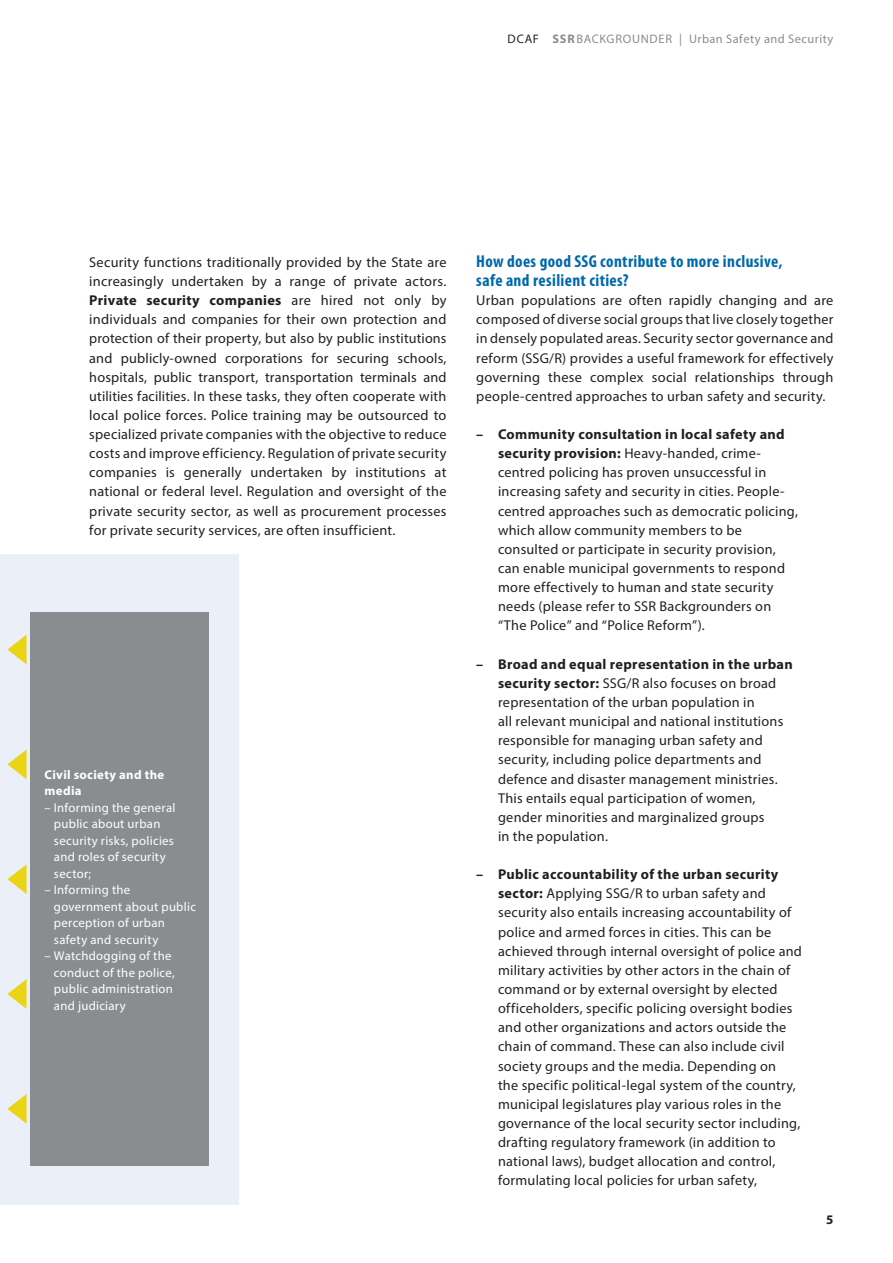
<style>
.page{position:relative;width:893px;height:1263px;background:#fff}
.page>*{position:absolute;margin:0;border:0;box-sizing:border-box;transform-origin:0 0}
._1_Titel{font:700 condensed 17.25px/19.2px "Myriad Pro";letter-spacing:.02em;color:#0069ab}
._3_Aufzählung{font:14.25px/19.2px "Myriad Pro";letter-spacing:.015em;color:#231f20}
._2_GS{font:14.25px/19.2px "Myriad Pro";letter-spacing:.02em;color:#231f20;text-align:justify}
.t1{font:700 13.2px "Myriad Pro";color:#231f20}
._5_Graf_Tab_GS{font:12.75px/16.5px "Myriad Pro";letter-spacing:.02em;color:#fff}
._5_Graf_Tab_GS-2{font:700 12.75px/16.5px "Myriad Pro";letter-spacing:.025em;color:#fff}
.t2{font:12.3px "Myriad Pro";letter-spacing:.04em;color:#8a8c8f}
.s1{color:#231f20}
.s2{font-weight:700}
</style>
<div class="page">
<div style="left:0;top:554px;width:238px;height:650px;background:#ebeff7"></div>
<div style="left:30px;top:612px;width:178px;height:554px;background:#8a8c8f"></div>
<svg style="left:7px;top:635px;width:20px;height:29px"></svg>
<svg style="left:7px;top:749px;width:20px;height:30px"></svg>
<svg style="left:7px;top:864px;width:20px;height:30px"></svg>
<svg style="left:7px;top:979px;width:20px;height:30px"></svg>
<svg style="left:7px;top:1094px;width:20px;height:30px"></svg>
<p class="t2" style="left:508px;top:32px;width:327px"><span class="s1">DCAF</span> <span class="s2">SSR</span>BACKGROUNDER | Urban Safety and Security</p>
<p class="_2_GS" style="left:89px;top:252px;width:359px">Security functions traditionally provided by the State are increasingly undertaken by a range of private actors.<br><span class="s2">Private security companies</span> are hired not only by individuals and companies for their own protection and protection of their property, but also by public institutions and publicly-owned corporations for securing schools, hospitals, public transport, transportation terminals and utilities facilities. In these tasks, they often cooperate with local police forces. Police training may be outsourced to specialized private companies with the objective to reduce costs and improve efficiency. Regulation of private security companies is generally undertaken by institutions at national or federal level. Regulation and oversight of the private security sector, as well as procurement processes for private security services, are often insufficient.</p>
<p class="_1_Titel" style="left:476px;top:252px;width:308px">How does good SSG contribute to more inclusive, safe and resilient cities?</p>
<p class="_2_GS" style="left:476px;top:290px;width:359px">Urban populations are often rapidly changing and are composed of diverse social groups that live closely together in densely populated areas. Security sector governance and reform (SSG/R) provides a useful framework for effectively governing these complex social relationships through people-centred approaches to urban safety and security.</p>
<p class="_3_Aufzählung" style="left:498px;top:424px;width:301px;text-indent:-22px"><span class="s2">– Community consultation in local safety and security provision:</span> Heavy-handed, crime&shy;centred policing has proven unsuccessful in increasing safety and security in cities. People&shy;centred approaches such as democratic policing, which allow community members to be consulted or participate in security provision, can enable municipal governments to respond more effectively to human and state security needs (please refer to SSR Backgrounders on “The Police” and “Police Reform”).</p>
<p class="_3_Aufzählung" style="left:498px;top:654px;width:296px;text-indent:-22px"><span class="s2">– Broad and equal representation in the urban security sector:</span> SSG/R also focuses on broad representation of the urban population in<br>all relevant municipal and national institutions responsible for managing urban safety and security, including police departments and defence and disaster management ministries.<br>This entails equal participation of women, gender minorities and marginalized groups<br>in the population.</p>
<p class="_3_Aufzählung" style="left:498px;top:864px;width:305px;text-indent:-22px"><span class="s2">– Public accountability of the urban security sector:</span> Applying SSG/R to urban safety and security also entails increasing accountability of police and armed forces in cities. This can be achieved through internal oversight of police and military activities by other actors in the chain of command or by external oversight by elected officeholders, specific policing oversight bodies and other organizations and actors outside the chain of command. These can also include civil society groups and the media. Depending on<br>the specific political-legal system of the country, municipal legislatures play various roles in the governance of the local security sector including, drafting regulatory framework (in addition to national laws), budget allocation and control, formulating local policies for urban safety,</p>
<p class="_5_Graf_Tab_GS-2" style="left:45px;top:766px;width:121px">Civil society and the media</p>
<p class="_5_Graf_Tab_GS" style="left:54px;top:799px;width:123px;text-indent:-9px">– Informing the general public about urban security risks, policies and roles of security sector;</p>
<p class="_5_Graf_Tab_GS" style="left:54px;top:881px;width:144px;text-indent:-9px">– Informing the government about public perception of urban safety and security</p>
<p class="_5_Graf_Tab_GS" style="left:54px;top:947px;width:122px;text-indent:-9px">– Watchdogging of the conduct of the police, public administration and judiciary</p>
<p class="t1" style="left:826px;top:1210px;width:9px">5</p>
</div>
